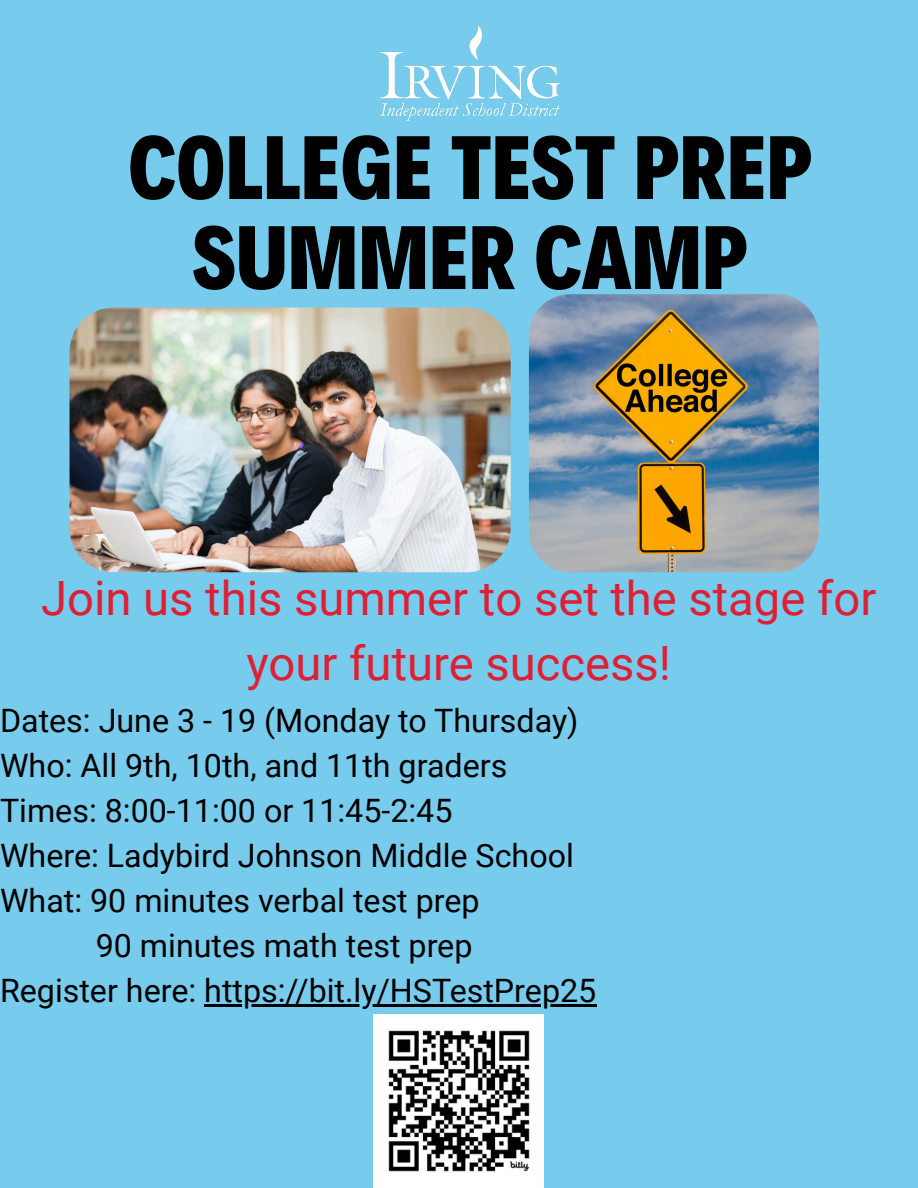
<style>
.page{position:relative;width:918px;height:1188px;background:#77cced}
.page>*{position:absolute;margin:0;border:0;box-sizing:border-box;transform-origin:0 0}
.t1{font:800 91.05px/90px "Decalotype";letter-spacing:.005em;color:#000;text-align:center}
.t2{font:47.25px/65.2px "Roboto";color:#de1f34;text-align:center}
.t3{font:32.25px "Roboto";color:#000}
</style>
<div class="page">
<img style="left:70px;top:308px;width:441px;height:264px;border-radius:44px">
<img style="left:380px;top:25px;width:180px;height:96px">
<img style="left:529px;top:294px;width:290px;height:278px;border-radius:42px">
<img style="left:374px;top:1014px;width:170px;height:174px">
<hr style="left:204px;top:1004px;width:392px;height:2px;background:#000">
<h1 class="t1" style="left:128px;top:117px;width:685px">COLLEGE TEST PREP<br>SUMMER CAMP</h1>
<p class="t2" style="left:41px;top:566px;width:837px">Join us this summer to set the stage for your future success!</p>
<p class="t3" style="left:0;top:702px;width:580px">Dates: June 3 - 19 (Monday to Thursday)</p>
<p class="t3" style="left:0;top:747px;width:509px">Who: All 9th, 10th, and 11th graders</p>
<p class="t3" style="left:0;top:792px;width:454px">Times: 8:00-11:00 or 11:45-2:45</p>
<p class="t3" style="left:0;top:837px;width:575px">Where: Ladybird Johnson Middle School</p>
<p class="t3" style="left:0;top:882px;width:481px">What: 90 minutes verbal test prep</p>
<p class="t3" style="left:96px;top:927px;width:378px">90 minutes math test prep</p>
<p class="t3" style="left:0;top:972px;width:598px">Register here: https://bit.ly/HSTestPrep25</p>
</div>
